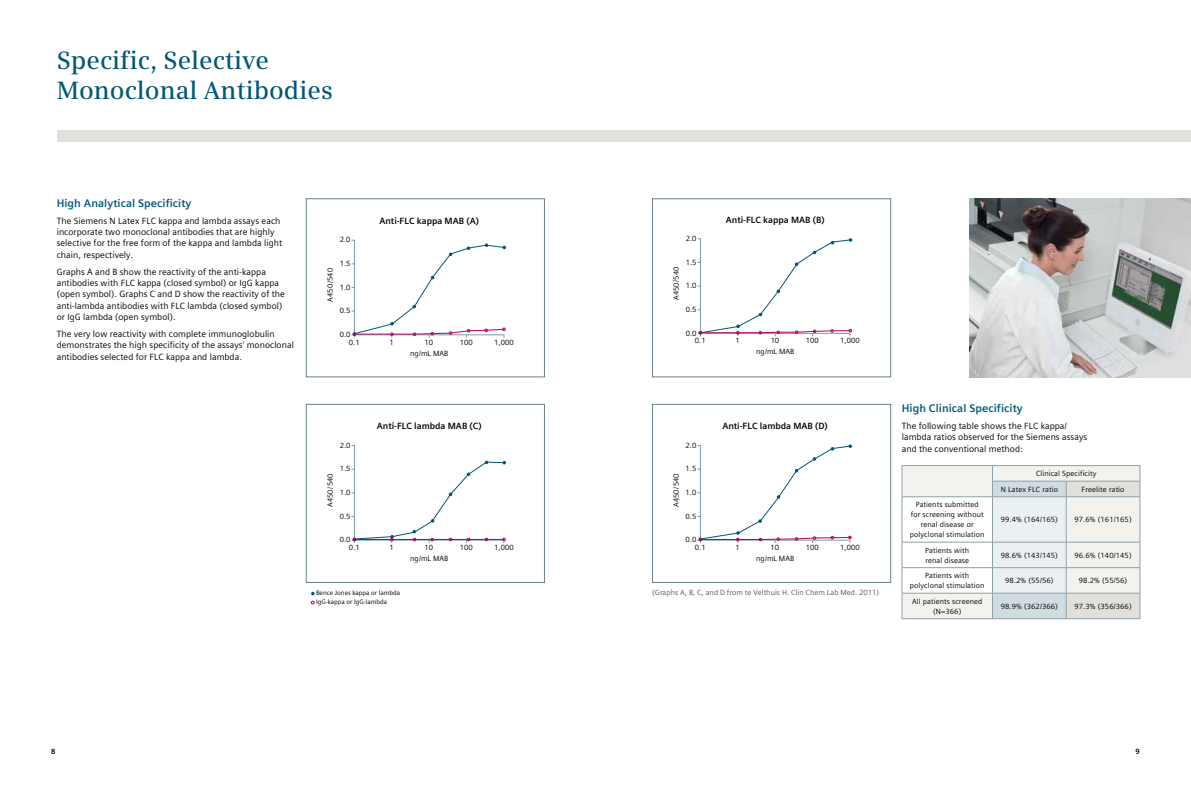
<style>
.page{position:relative;width:1191px;height:794px;background:#fff}
.page>*{position:absolute;margin:0;border:0;box-sizing:border-box;transform-origin:0 0}
.t1{font:600 25px/30px "Siemens Serif";color:#005779}
.t2{font:700 11px "Siemens Sans Global";letter-spacing:.005em;color:#005779}
.t3{font:9px/11.3px "Siemens Sans Global";letter-spacing:.005em;color:#000}
.t4{font:700 9px "Siemens Sans Global";color:#000}
.t5{font:7.5px/9.9px "Siemens Sans Global";letter-spacing:.01em;color:#000}
.t6{font:7.5px "Siemens Sans Global";letter-spacing:.005em;color:#58595b}
.t7{font:700 7.5px "Siemens Sans Global";color:#000}
.t8{font:6.5px/9px "Siemens Sans Global";color:#000}
</style>
<div class="page">
<img style="left:969px;top:198px;width:222px;height:179px">
<div style="left:57px;top:130px;width:538px;height:12px;background:#e1e0db"></div>
<div style="left:595px;top:130px;width:596px;height:12px;background:#e1e0db"></div>
<div style="left:306px;top:198px;width:239px;height:179px;border:1px solid #697e89"></div>
<div style="left:306px;top:404px;width:239px;height:179px;border:1px solid #697e89"></div>
<div style="left:652px;top:198px;width:239px;height:179px;border:1px solid #697e89"></div>
<div style="left:652px;top:404px;width:239px;height:179px;border:1px solid #697e89"></div>
<svg style="left:901px;top:465px;width:239px;height:153px"></svg>
<hr style="left:901px;top:618px;width:91px;height:1px;background:#8da0aa">
<hr style="left:992px;top:618px;width:74px;height:1px;background:#8da0aa">
<hr style="left:1066px;top:618px;width:74px;height:1px;background:#8da0aa">
<svg style="left:351px;top:239px;width:155px;height:99px"></svg>
<svg style="left:351px;top:445px;width:155px;height:98px"></svg>
<svg style="left:697px;top:238px;width:155px;height:98px"></svg>
<svg style="left:697px;top:444px;width:155px;height:99px"></svg>
<svg style="left:311px;top:592px;width:4px;height:3px"></svg>
<h1 class="t1" style="left:57px;top:45px;width:278px">Specific, Selective<br>Monoclonal Antibodies</h1>
<p class="t2" style="left:57px;top:194px;width:136px">High Analytical Specificity</p>
<p class="t3" style="left:57px;top:215px;width:227px">The Siemens N Latex FLC kappa and lambda assays each incorporate two monoclonal antibodies that are highly selective for the free form of the kappa and lambda light chain, respectively.</p>
<p class="t3" style="left:57px;top:266px;width:230px">Graphs A and B show the reactivity of the anti-kappa antibodies with FLC kappa (closed symbol) or IgG kappa (open symbol). Graphs C and D show the reactivity of the anti-lambda antibodies with FLC lambda (closed symbol) or IgG lambda (open symbol).</p>
<p class="t3" style="left:57px;top:328px;width:239px">The very low reactivity with complete immunoglobulin demonstrates the high specificity of the assays' monoclonal antibodies selected for FLC kappa and lambda.</p>
<p class="t4" style="left:379px;top:213px;width:101px">Anti-FLC kappa MAB (A)</p>
<p class="t5" style="left:340px;top:235px;width:12px">2.0</p>
<p class="t5" style="left:340px;top:259px;width:12px">1.5</p>
<p class="t5" style="left:340px;top:282px;width:12px">1.0</p>
<p class="t5" style="left:340px;top:306px;width:12px">0.5</p>
<p class="t5" style="left:349px;top:331px;width:12px;line-height:7.4px;text-indent:-9px">0.0<br>0.1</p>
<p class="t5" style="left:389px;top:337px;width:6px">1</p>
<p class="t5" style="left:424px;top:337px;width:10px">10</p>
<p class="t5" style="left:460px;top:337px;width:14px">100</p>
<p class="t5" style="left:494px;top:337px;width:21px">1,000</p>
<p class="t5" style="left:325px;top:301px;width:35px;rotate:-90deg">A450/540</p>
<p class="t5" style="left:410px;top:348px;width:40px">ng/mL MAB</p>
<p class="t4" style="left:726px;top:213px;width:100px">Anti-FLC kappa MAB (B)</p>
<p class="t5" style="left:685px;top:233px;width:12px">2.0</p>
<p class="t5" style="left:685px;top:257px;width:12px">1.5</p>
<p class="t5" style="left:685px;top:281px;width:12px">1.0</p>
<p class="t5" style="left:685px;top:304px;width:12px">0.5</p>
<p class="t5" style="left:695px;top:329px;width:12px;line-height:7.4px;text-indent:-9px">0.0<br>0.1</p>
<p class="t5" style="left:735px;top:335px;width:6px">1</p>
<p class="t5" style="left:770px;top:335px;width:10px">10</p>
<p class="t5" style="left:806px;top:335px;width:14px">100</p>
<p class="t5" style="left:840px;top:335px;width:21px">1,000</p>
<p class="t5" style="left:671px;top:300px;width:35px;rotate:-90deg">A450/540</p>
<p class="t5" style="left:756px;top:347px;width:40px">ng/mL MAB</p>
<p class="t4" style="left:377px;top:419px;width:106px">Anti-FLC lambda MAB (C)</p>
<p class="t5" style="left:340px;top:440px;width:12px">2.0</p>
<p class="t5" style="left:340px;top:464px;width:12px">1.5</p>
<p class="t5" style="left:340px;top:487px;width:12px">1.0</p>
<p class="t5" style="left:340px;top:511px;width:12px">0.5</p>
<p class="t5" style="left:349px;top:536px;width:12px;line-height:7.4px;text-indent:-9px">0.0<br>0.1</p>
<p class="t5" style="left:389px;top:542px;width:6px">1</p>
<p class="t5" style="left:424px;top:542px;width:10px">10</p>
<p class="t5" style="left:460px;top:542px;width:14px">100</p>
<p class="t5" style="left:494px;top:542px;width:21px">1,000</p>
<p class="t5" style="left:325px;top:507px;width:35px;rotate:-90deg">A450/540</p>
<p class="t8" style="left:316px;top:589px;width:85px">Bence Jones kappa or lambda<br>IgG-kappa or IgG-lambda</p>
<p class="t5" style="left:410px;top:553px;width:40px">ng/mL MAB</p>
<p class="t4" style="left:722px;top:419px;width:107px">Anti-FLC lambda MAB (D)</p>
<p class="t5" style="left:685px;top:440px;width:12px">2.0</p>
<p class="t5" style="left:685px;top:464px;width:12px">1.5</p>
<p class="t5" style="left:685px;top:487px;width:12px">1.0</p>
<p class="t5" style="left:685px;top:511px;width:12px">0.5</p>
<p class="t5" style="left:695px;top:536px;width:12px;line-height:7.4px;text-indent:-9px">0.0<br>0.1</p>
<p class="t5" style="left:735px;top:542px;width:6px">1</p>
<p class="t5" style="left:770px;top:542px;width:10px">10</p>
<p class="t5" style="left:805px;top:542px;width:14px">100</p>
<p class="t5" style="left:840px;top:542px;width:21px">1,000</p>
<p class="t5" style="left:671px;top:507px;width:35px;rotate:-90deg">A450/540</p>
<p class="t5" style="left:756px;top:553px;width:40px">ng/mL MAB</p>
<p class="t6" style="left:652px;top:587px;width:228px">(Graphs A, B, C, and D from te Velthuis H. Clin Chem Lab Med. 2011)</p>
<p class="t2" style="left:901px;top:400px;width:122px">High Clinical Specificity</p>
<p class="t3" style="left:901px;top:420px;width:187px">The following table shows the FLC kappa/ lambda ratios observed for the Siemens assays and the conventional method:</p>
<p class="t5" style="left:1000px;top:466px;width:97px;line-height:15.6px;text-indent:35px">Clinical Specificity<br>N Latex FLC ratio</p>
<p class="t5" style="left:1081px;top:484px;width:44px">Freelite ratio</p>
<p class="t5" style="left:910px;top:500px;width:76px;text-align:center">Patients submitted<br>for screening without renal disease or polyclonal stimulation</p>
<p class="t5" style="left:1000px;top:515px;width:59px">99.4% (164/165)</p>
<p class="t5" style="left:1074px;top:515px;width:59px">97.6% (161/165)</p>
<p class="t5" style="left:925px;top:545px;width:45px">Patients with renal disease</p>
<p class="t5" style="left:1000px;top:550px;width:59px">98.6% (143/145)</p>
<p class="t5" style="left:1074px;top:550px;width:59px">96.6% (140/145)</p>
<p class="t5" style="left:910px;top:571px;width:76px;text-align:center">Patients with polyclonal stimulation</p>
<p class="t5" style="left:1005px;top:575px;width:50px">98.2% (55/56)</p>
<p class="t5" style="left:1078px;top:575px;width:50px">98.2% (55/56)</p>
<p class="t5" style="left:912px;top:596px;width:72px;text-align:center">All patients screened (N=366)</p>
<p class="t5" style="left:1000px;top:601px;width:59px">98.9% (362/366)</p>
<p class="t5" style="left:1074px;top:601px;width:59px">97.3% (356/366)</p>
<p class="t7" style="left:51px;top:745px;width:6px">8</p>
<p class="t7" style="left:1135px;top:745px;width:6px">9</p>
</div>
